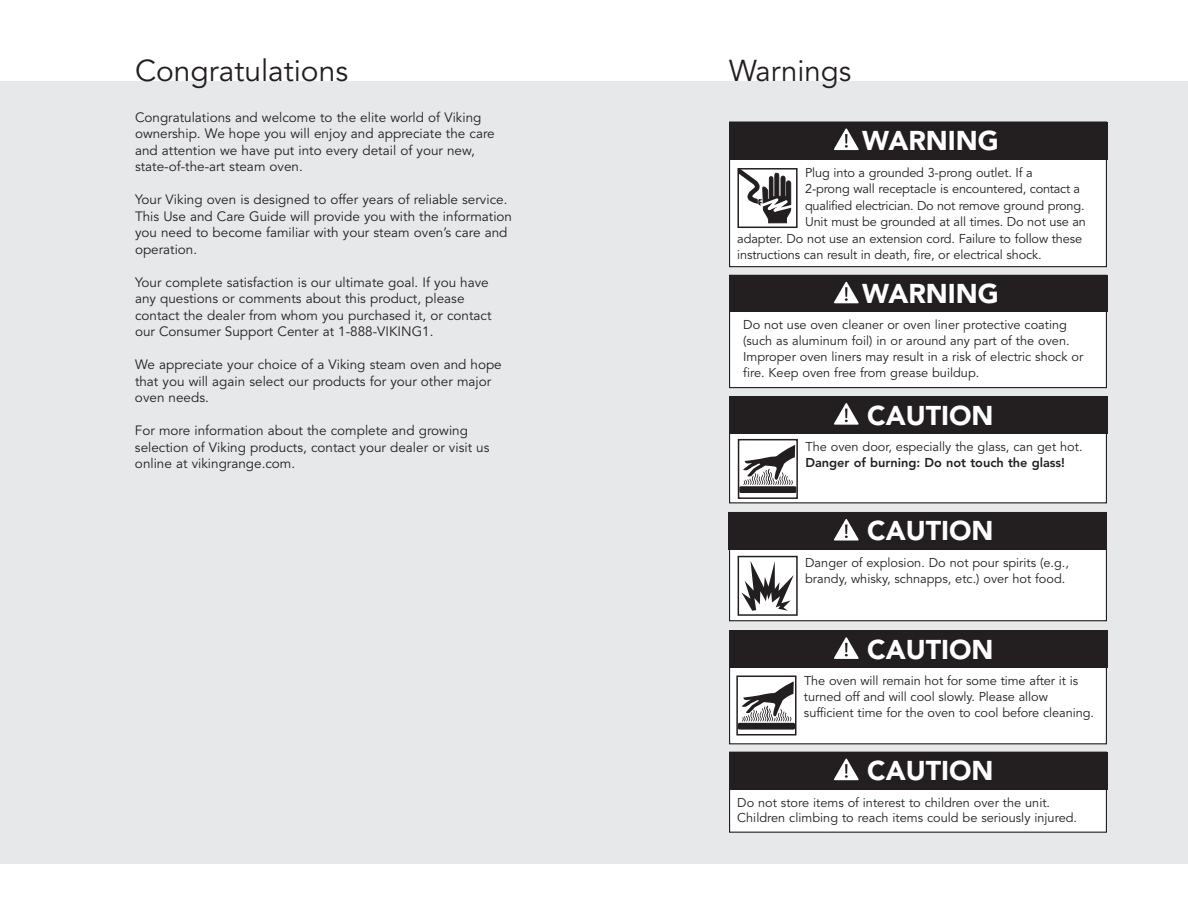
<style>
.page{position:relative;width:1188px;height:918px;background:#fff}
.page>*{position:absolute;margin:0;border:0;box-sizing:border-box;transform-origin:0 0}
.t1{font:30px "Avenir";color:#231f20}
.t2{font:900 27px "Avenir";color:#fff}
.t3{font:13.5px/16.5px "Avenir";color:#231f20}
.t4{font:12.75px/15.9px "Avenir";letter-spacing:-.005em;color:#231f20}
.t5{font:800 12.75px "Avenir";color:#231f20}
</style>
<div class="page">
<div style="left:594px;top:81px;width:594px;height:783px;background:#e7e8e9"></div>
<div style="left:0;top:81px;width:594px;height:783px;background:#e7e8e9"></div>
<div style="left:730px;top:122px;width:376px;height:145px;background:#fff"></div>
<div style="left:729px;top:122px;width:378px;height:145px;border:1px solid #231f20"></div>
<div style="left:729px;top:122px;width:378px;height:37px;background:#231f20"></div>
<svg style="left:834px;top:128px;width:25px;height:22px"></svg>
<div style="left:730px;top:275px;width:376px;height:113px;background:#fff"></div>
<div style="left:729px;top:275px;width:378px;height:113px;border:1px solid #231f20"></div>
<div style="left:729px;top:275px;width:378px;height:37px;background:#231f20"></div>
<svg style="left:834px;top:282px;width:25px;height:21px"></svg>
<svg style="left:740px;top:171px;width:52px;height:52px"></svg>
<div style="left:737px;top:168px;width:61px;height:60px;border:2px solid #231f20"></div>
<div style="left:730px;top:397px;width:376px;height:106px;background:#fff"></div>
<div style="left:729px;top:396px;width:378px;height:107px;border:1px solid #231f20"></div>
<div style="left:729px;top:397px;width:378px;height:37px;background:#231f20"></div>
<svg style="left:834px;top:403px;width:25px;height:22px"></svg>
<div style="left:739px;top:486px;width:57px;height:7px;background:#231f20;border-radius:2px"></div>
<svg style="left:743px;top:445px;width:52px;height:40px"></svg>
<div style="left:738px;top:439px;width:60px;height:60px;border:2px solid #231f20"></div>
<div style="left:730px;top:513px;width:376px;height:108px;background:#fff"></div>
<div style="left:729px;top:512px;width:378px;height:109px;border:1px solid #231f20"></div>
<div style="left:729px;top:513px;width:378px;height:37px;background:#231f20"></div>
<svg style="left:834px;top:519px;width:25px;height:22px"></svg>
<svg style="left:741px;top:561px;width:53px;height:50px"></svg>
<div style="left:738px;top:556px;width:60px;height:60px;border:2px solid #231f20"></div>
<div style="left:730px;top:631px;width:376px;height:113px;background:#fff"></div>
<div style="left:729px;top:630px;width:378px;height:114px;border:1px solid #231f20"></div>
<div style="left:729px;top:631px;width:378px;height:37px;background:#231f20"></div>
<svg style="left:834px;top:637px;width:25px;height:22px"></svg>
<div style="left:738px;top:723px;width:57px;height:7px;background:#231f20;border-radius:2px"></div>
<svg style="left:742px;top:681px;width:51px;height:41px"></svg>
<div style="left:736px;top:676px;width:60px;height:60px;border:2px solid #231f20"></div>
<div style="left:730px;top:752px;width:376px;height:80px;background:#fff"></div>
<div style="left:729px;top:752px;width:378px;height:81px;border:1px solid #231f20"></div>
<div style="left:729px;top:752px;width:378px;height:37px;background:#231f20"></div>
<svg style="left:834px;top:759px;width:25px;height:21px"></svg>
<h1 class="t1" style="left:135px;top:58px;width:215px">Congratulations</h1>
<p class="t3" style="left:135px;top:110px;width:361px">Congratulations and welcome to the elite world of Viking ownership. We hope you will enjoy and appreciate the care and attention we have put into every detail of your new, state-of-the-art steam oven.</p>
<p class="t3" style="left:135px;top:192px;width:379px">Your Viking oven is designed to offer years of reliable service.<br>This Use and Care Guide will provide you with the information you need to become familiar with your steam oven’s care and operation.</p>
<p class="t3" style="left:135px;top:275px;width:358px">Your complete satisfaction is our ultimate goal. If you have any questions or comments about this product, please contact the dealer from whom you purchased it, or contact our Consumer Support Center at 1-888-VIKING1.</p>
<p class="t3" style="left:135px;top:357px;width:368px">We appreciate your choice of a Viking steam oven and hope that you will again select our products for your other major oven needs.</p>
<p class="t3" style="left:135px;top:423px;width:356px">For more information about the complete and growing selection of Viking products, contact your dealer or visit us online at vikingrange.com.</p>
<h1 class="t1" style="left:729px;top:58px;width:124px">Warnings</h1>
<h2 class="t2" style="left:862px;top:130px;width:138px">WARNING</h2>
<p class="t4" style="left:805px;top:165px;width:229px">Plug into a grounded 3-prong outlet. If a</p>
<p class="t4" style="left:805px;top:182px;width:277px">2-prong wall receptacle is encountered, contact a</p>
<p class="t4" style="left:805px;top:198px;width:281px">qualified electrician. Do not remove ground prong.</p>
<p class="t4" style="left:805px;top:215px;width:282px">Unit must be grounded at all times. Do not use an</p>
<p class="t4" style="left:737px;top:231px;width:346px">adapter. Do not use an extension cord. Failure to follow these</p>
<p class="t4" style="left:737px;top:248px;width:306px">instructions can result in death, fire, or electrical shock.</p>
<h2 class="t2" style="left:862px;top:283px;width:138px">WARNING</h2>
<p class="t4" style="left:743px;top:318px;width:342px">Do not use oven cleaner or oven liner protective coating (such as aluminum foil) in or around any part of the oven.<br>Improper oven liners may result in a risk of electric shock or fire. Keep oven free from grease buildup.</p>
<h2 class="t2" style="left:867px;top:404px;width:128px">CAUTION</h2>
<p class="t4" style="left:805px;top:440px;width:279px">The oven door, especially the glass, can get hot.</p>
<p class="t5" style="left:805px;top:457px;width:261px">Danger of burning: Do not touch the glass!</p>
<h2 class="t2" style="left:867px;top:520px;width:128px">CAUTION</h2>
<p class="t4" style="left:805px;top:556px;width:265px">Danger of explosion. Do not pour spirits (e.g., brandy, whisky, schnapps, etc.) over hot food.</p>
<h2 class="t2" style="left:867px;top:638px;width:128px">CAUTION</h2>
<p class="t4" style="left:804px;top:674px;width:291px">The oven will remain hot for some time after it is turned off and will cool slowly. Please allow sufficient time for the oven to cool before cleaning.</p>
<h2 class="t2" style="left:867px;top:760px;width:128px">CAUTION</h2>
<p class="t4" style="left:737px;top:796px;width:341px;line-height:15px">Do not store items of interest to children over the unit.<br>Children climbing to reach items could be seriously injured.</p>
</div>
